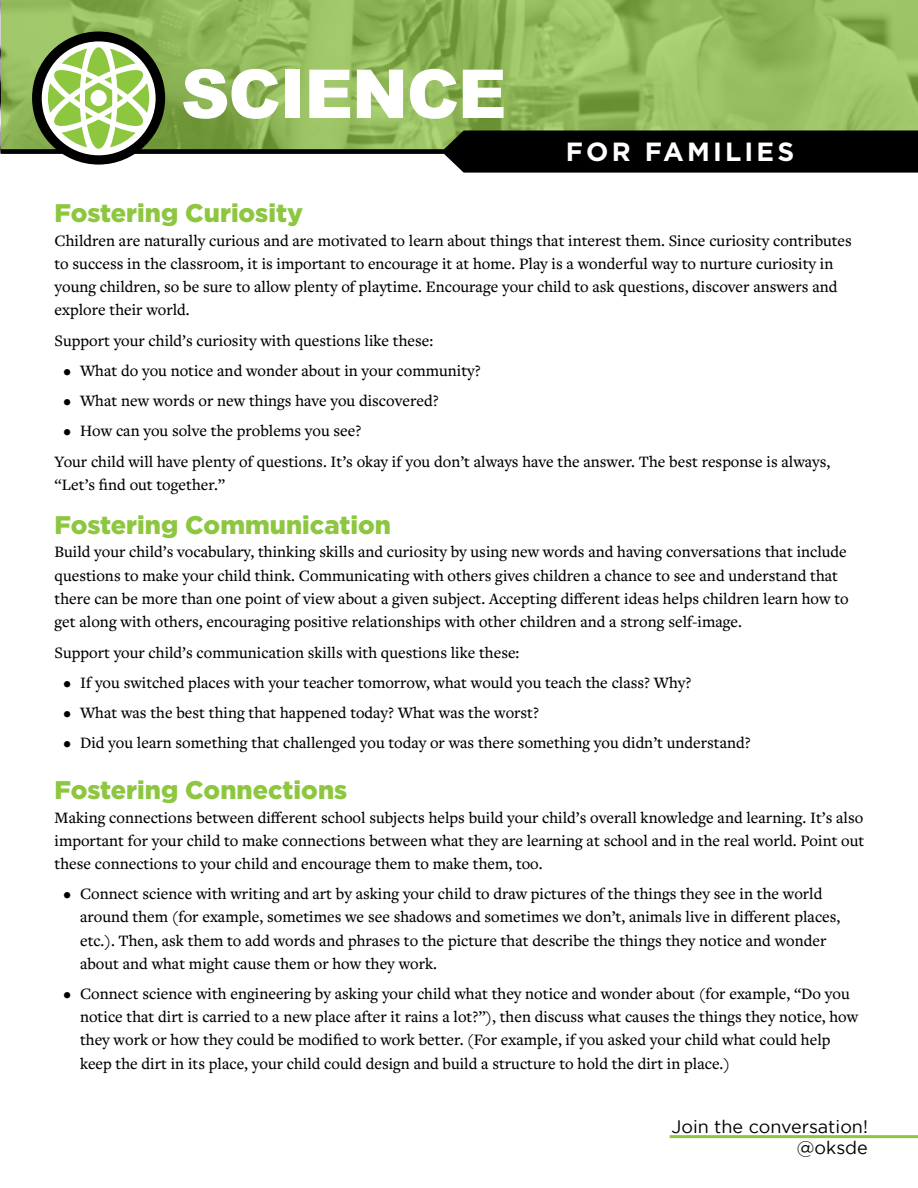
<style>
.page{position:relative;width:918px;height:1188px;background:#fff}
.page>*{position:absolute;margin:0;border:0;box-sizing:border-box;transform-origin:0 0}
.t1{font:900 67.5px "Arial";letter-spacing:-.02em;color:#fff}
.t2{font:700 26.25px "Gotham";letter-spacing:.12em;color:#fff}
.Paragraph_Style_2{font:900 25.5px "Gotham";color:#8dc63f}
.t3{font:18px "Gotham";color:#000}
.Paragraph_Style_1{font:500 16.5px/23.2px "Freight Text Pro";color:#000}
.Paragraph_Style_3{font:500 16.5px/23.2px "Freight Text Pro";color:#000;text-align:justify}
</style>
<div class="page">
<svg style="left:1px;top:0;width:917px;height:47px;background:#92ba5b"></svg>
<svg style="left:32px;top:32px;width:133px;height:133px"></svg>
<svg style="left:1px;top:47px;width:917px;height:126px;background:#7f9b59"></svg>
<div style="left:91px;top:90px;width:16px;height:16px;background:#fff;border-radius:50%"></div>
<hr style="left:670px;top:1135px;width:248px;height:3px;background:#8dc63f">
<h1 class="t1" style="left:181px;top:45px;width:327px">SCIENCE</h1>
<h2 class="t2" style="left:566px;top:135px;width:230px">FOR FAMILIES</h2>
<p class="Paragraph_Style_2" style="left:55px;top:199px;width:250px">Fostering Curiosity</p>
<p class="Paragraph_Style_1" style="left:55px;top:228px;width:799px">Children are naturally curious and are motivated to learn about things that interest them. Since curiosity contributes to success in the classroom, it is important to encourage it at home. Play is a wonderful way to nurture curiosity in young children, so be sure to allow plenty of playtime. Encourage your child to ask questions, discover answers and explore their world.</p>
<p class="Paragraph_Style_1" style="left:55px;top:329px;width:380px">Support your child’s curiosity with questions like these:</p>
<p class="Paragraph_Style_1" style="left:64px;top:359px;width:419px">• What do you notice and wonder about in your community?</p>
<p class="Paragraph_Style_1" style="left:64px;top:389px;width:377px">• What new words or new things have you discovered?</p>
<p class="Paragraph_Style_1" style="left:64px;top:419px;width:299px">• How can you solve the problems you see?</p>
<p class="Paragraph_Style_1" style="left:55px;top:449px;width:777px">Your child will have plenty of questions. It’s okay if you don’t always have the answer. The best response is always, “Let’s find out together.”</p>
<p class="Paragraph_Style_2" style="left:55px;top:510px;width:338px">Fostering Communication</p>
<p class="Paragraph_Style_1" style="left:55px;top:540px;width:796px">Build your child’s vocabulary, thinking skills and curiosity by using new words and having conversations that include questions to make your child think. Communicating with others gives children a chance to see and understand that there can be more than one point of view about a given subject. Accepting different ideas helps children learn how to get along with others, encouraging positive relationships with other children and a strong self-image.</p>
<p class="Paragraph_Style_1" style="left:55px;top:640px;width:466px">Support your child’s communication skills with questions like these:</p>
<p class="Paragraph_Style_1" style="left:64px;top:670px;width:629px">• If you switched places with your teacher tomorrow, what would you teach the class? Why?</p>
<p class="Paragraph_Style_1" style="left:64px;top:700px;width:477px">• What was the best thing that happened today? What was the worst?</p>
<p class="Paragraph_Style_1" style="left:64px;top:730px;width:689px">• Did you learn something that challenged you today or was there something you didn’t understand?</p>
<p class="Paragraph_Style_2" style="left:55px;top:776px;width:294px">Fostering Connections</p>
<p class="Paragraph_Style_3" style="left:55px;top:805px;width:811px">Making connections between different school subjects helps build your child’s overall knowledge and learning. It’s also important for your child to make connections between what they are learning at school and in the real world. Point out these connections to your child and encourage them to make them, too.</p>
<p class="Paragraph_Style_1" style="left:80px;top:882px;width:762px;text-indent:-16px">• Connect science with writing and art by asking your child to draw pictures of the things they see in the world around them (for example, sometimes we see shadows and sometimes we don’t, animals live in different places, etc.). Then, ask them to add words and phrases to the picture that describe the things they notice and wonder about and what might cause them or how they work.</p>
<p class="Paragraph_Style_1" style="left:80px;top:981px;width:780px;text-indent:-16px">• Connect science with engineering by asking your child what they notice and wonder about (for example, “Do you notice that dirt is carried to a new place after it rains a lot?”), then discuss what causes the things they notice, how they work or how they could be modified to work better. (For example, if you asked your child what could help keep the dirt in its place, your child could design and build a structure to hold the dirt in place.)</p>
<p class="t3" style="left:671px;top:1116px;width:198px">Join the conversation!</p>
<p class="t3" style="left:797px;top:1138px;width:73px">@oksde</p>
</div>
